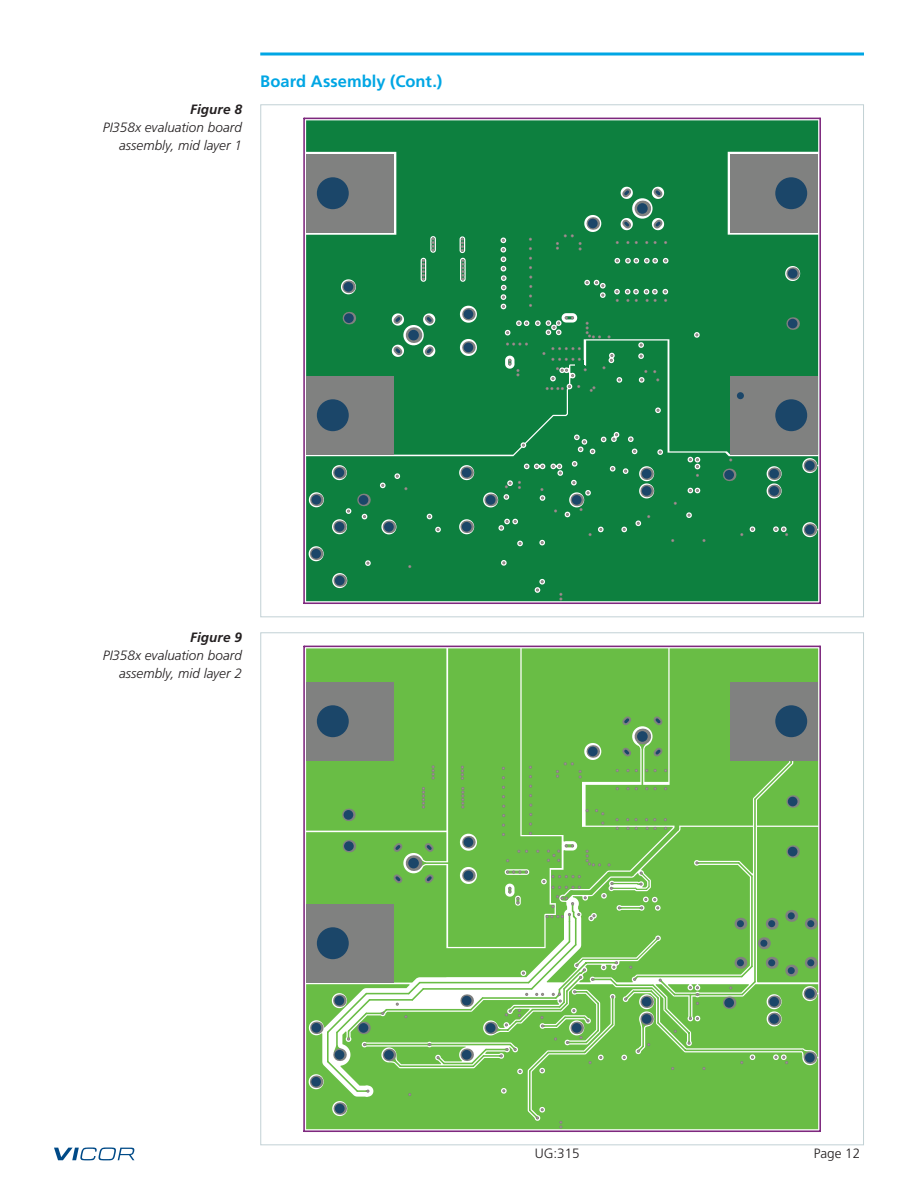
<style>
.page{position:relative;width:918px;height:1188px;background:#fff}
.page>*{position:absolute;margin:0;border:0;box-sizing:border-box;transform-origin:0 0}
.t1{font:700 16.5px "Frutiger LT Pro";color:#00a6e4}
.t2{font:italic 300 13.5px/18px "Frutiger LT Pro";color:#231f20;text-align:right}
.t3{font:italic 700 13.5px "Frutiger LT Pro";letter-spacing:.01em;color:#231f20}
.t4{font:300 13.5px "Frutiger LT Pro";color:#231f20}
</style>
<div class="page">
<svg style="left:54px;top:1148px;width:80px;height:12px"></svg>
<svg style="left:260px;top:52px;width:604px;height:4px;background:#3fbcea"></svg>
<hr style="left:303px;top:118px;width:2px;height:485px;background:#7e287e">
<hr style="left:819px;top:118px;width:2px;height:485px;background:#7e287e">
<hr style="left:304px;top:602px;width:516px;height:2px;background:#7e287e">
<hr style="left:304px;top:118px;width:516px;height:1px;background:#7e287e">
<div style="left:306px;top:455px;width:512px;height:146px;background:#0d803f"></div>
<div style="left:306px;top:120px;width:512px;height:335px;background:#0d803f"></div>
<svg style="left:556px;top:234px;width:26px;height:17px"></svg>
<svg style="left:653px;top:370px;width:6px;height:11px"></svg>
<svg style="left:529px;top:294px;width:3px;height:4px"></svg>
<svg style="left:626px;top:259px;width:12px;height:3px"></svg>
<svg style="left:645px;top:290px;width:11px;height:3px"></svg>
<svg style="left:615px;top:290px;width:4px;height:3px"></svg>
<svg style="left:626px;top:290px;width:12px;height:3px"></svg>
<svg style="left:506px;top:343px;width:22px;height:3px"></svg>
<svg style="left:517px;top:322px;width:11px;height:3px"></svg>
<svg style="left:640px;top:370px;width:7px;height:11px"></svg>
<svg style="left:640px;top:343px;width:3px;height:4px"></svg>
<svg style="left:656px;top:409px;width:4px;height:3px"></svg>
<svg style="left:687px;top:514px;width:4px;height:3px"></svg>
<svg style="left:586px;top:322px;width:15px;height:16px"></svg>
<svg style="left:432px;top:237px;width:3px;height:15px"></svg>
<svg style="left:461px;top:238px;width:3px;height:14px"></svg>
<svg style="left:461px;top:259px;width:3px;height:22px"></svg>
<svg style="left:422px;top:259px;width:3px;height:22px"></svg>
<svg style="left:702px;top:539px;width:4px;height:3px"></svg>
<svg style="left:535px;top:465px;width:9px;height:3px"></svg>
<svg style="left:689px;top:489px;width:10px;height:3px"></svg>
<svg style="left:518px;top:542px;width:4px;height:3px"></svg>
<svg style="left:774px;top:528px;width:14px;height:8px"></svg>
<svg style="left:729px;top:458px;width:3px;height:4px"></svg>
<svg style="left:436px;top:528px;width:4px;height:3px"></svg>
<svg style="left:540px;top:488px;width:4px;height:12px"></svg>
<svg style="left:518px;top:481px;width:3px;height:8px"></svg>
<svg style="left:554px;top:509px;width:3px;height:4px"></svg>
<svg style="left:505px;top:495px;width:3px;height:4px"></svg>
<svg style="left:500px;top:520px;width:17px;height:10px"></svg>
<svg style="left:536px;top:580px;width:8px;height:12px"></svg>
<svg style="left:689px;top:458px;width:10px;height:10px"></svg>
<svg style="left:559px;top:593px;width:3px;height:8px"></svg>
<svg style="left:552px;top:465px;width:10px;height:10px"></svg>
<svg style="left:607px;top:335px;width:4px;height:3px"></svg>
<svg style="left:612px;top:433px;width:6px;height:8px"></svg>
<svg style="left:602px;top:354px;width:11px;height:15px"></svg>
<svg style="left:547px;top:316px;width:27px;height:18px"></svg>
<svg style="left:505px;top:482px;width:7px;height:6px"></svg>
<svg style="left:508px;top:359px;width:12px;height:17px"></svg>
<svg style="left:575px;top:436px;width:19px;height:17px"></svg>
<svg style="left:646px;top:299px;width:11px;height:3px"></svg>
<svg style="left:595px;top:281px;width:9px;height:6px"></svg>
<div style="left:384px;top:522px;width:10px;height:10px;background:#1b4669;border-radius:50%"></div>
<div style="left:462px;top:522px;width:10px;height:10px;background:#1b4669;border-radius:50%"></div>
<div style="left:462px;top:468px;width:10px;height:9px;background:#1b4669;border-radius:50%"></div>
<div style="left:464px;top:309px;width:9px;height:10px;background:#1b4669;border-radius:50%"></div>
<div style="left:724px;top:470px;width:10px;height:10px;background:#1b4669;border-radius:50%"></div>
<div style="left:769px;top:469px;width:10px;height:10px;background:#1b4669;border-radius:50%"></div>
<div style="left:769px;top:486px;width:10px;height:10px;background:#1b4669;border-radius:50%"></div>
<div style="left:805px;top:525px;width:10px;height:10px;background:#1b4669;border-radius:50%"></div>
<div style="left:805px;top:461px;width:10px;height:9px;background:#1b4669;border-radius:50%"></div>
<div style="left:311px;top:549px;width:10px;height:10px;background:#1b4669;border-radius:50%"></div>
<div style="left:312px;top:495px;width:9px;height:10px;background:#1b4669;border-radius:50%"></div>
<div style="left:359px;top:495px;width:9px;height:10px;background:#1b4669;border-radius:50%"></div>
<div style="left:464px;top:343px;width:9px;height:9px;background:#1b4669;border-radius:50%"></div>
<svg style="left:577px;top:491px;width:13px;height:20px"></svg>
<div style="left:572px;top:495px;width:10px;height:10px;background:#1b4669;border-radius:50%"></div>
<div style="left:335px;top:576px;width:10px;height:9px;background:#1b4669;border-radius:50%"></div>
<div style="left:335px;top:522px;width:9px;height:10px;background:#1b4669;border-radius:50%"></div>
<div style="left:335px;top:468px;width:9px;height:9px;background:#1b4669;border-radius:50%"></div>
<div style="left:344px;top:313px;width:10px;height:10px;background:#1b4669;border-radius:50%"></div>
<div style="left:344px;top:282px;width:9px;height:10px;background:#1b4669;border-radius:50%"></div>
<div style="left:588px;top:219px;width:10px;height:9px;background:#1b4669;border-radius:50%"></div>
<div style="left:642px;top:486px;width:10px;height:10px;background:#1b4669;border-radius:50%"></div>
<svg style="left:647px;top:467px;width:1px;height:30px"></svg>
<div style="left:642px;top:469px;width:10px;height:10px;background:#1b4669;border-radius:50%"></div>
<div style="left:788px;top:319px;width:10px;height:9px;background:#1b4669;border-radius:50%"></div>
<div style="left:788px;top:269px;width:10px;height:9px;background:#1b4669;border-radius:50%"></div>
<svg style="left:616px;top:182px;width:53px;height:53px;background:#398f60"></svg>
<div style="left:637px;top:203px;width:11px;height:11px;background:#1b4669;border-radius:50%"></div>
<svg style="left:387px;top:309px;width:53px;height:53px;background:#388d60"></svg>
<div style="left:306px;top:376px;width:88px;height:78px;background:#808180"></div>
<div style="left:317px;top:399px;width:32px;height:32px;background:#1b4669;border-radius:50%"></div>
<div style="left:306px;top:154px;width:88px;height:78px;background:#808180"></div>
<div style="left:317px;top:177px;width:32px;height:32px;background:#1b4669;border-radius:50%"></div>
<div style="left:486px;top:495px;width:10px;height:10px;background:#1b4669;border-radius:50%"></div>
<div style="left:730px;top:376px;width:88px;height:78px;background:#808180"></div>
<div style="left:775px;top:399px;width:32px;height:32px;background:#1b4669;border-radius:50%"></div>
<div style="left:737px;top:392px;width:7px;height:7px;background:#1b4669;border-radius:50%"></div>
<div style="left:730px;top:154px;width:88px;height:78px;background:#808180"></div>
<div style="left:775px;top:177px;width:32px;height:32px;background:#1b4669;border-radius:50%"></div>
<svg style="left:542px;top:347px;width:54px;height:45px;background:#268850"></svg>
<hr style="left:303px;top:646px;width:2px;height:485px;background:#7e287e">
<hr style="left:819px;top:646px;width:2px;height:485px;background:#7e287e">
<hr style="left:304px;top:1130px;width:516px;height:2px;background:#7e287e">
<hr style="left:304px;top:646px;width:516px;height:1px;background:#7e287e">
<div style="left:306px;top:1096px;width:200px;height:33px;background:#69bd45"></div>
<div style="left:335px;top:1104px;width:10px;height:9px;background:#1b4669;border-radius:50%"></div>
<svg style="left:506px;top:648px;width:312px;height:481px;background:#6cba4d"></svg>
<svg style="left:306px;top:648px;width:451px;height:448px;background:#77bc5a"></svg>
<div style="left:486px;top:1023px;width:10px;height:10px;background:#1b4669;border-radius:50%"></div>
<div style="left:737px;top:920px;width:7px;height:7px;background:#1b4669;border-radius:50%"></div>
<div style="left:730px;top:682px;width:88px;height:78px;background:#808180"></div>
<div style="left:775px;top:705px;width:32px;height:32px;background:#1b4669;border-radius:50%"></div>
<p class="t3" style="left:190px;top:102px;width:53px">Figure 8</p>
<p class="t2" style="left:103px;top:119px;width:141px">PI358x evaluation board assembly, mid layer 1</p>
<p class="t1" style="left:260px;top:71px;width:183px">Board Assembly (Cont.)</p>
<p class="t3" style="left:190px;top:630px;width:53px">Figure 9</p>
<p class="t2" style="left:103px;top:647px;width:141px">PI358x evaluation board assembly, mid layer 2</p>
<p class="t4" style="left:535px;top:1145px;width:47px">UG:315</p>
<p class="t4" style="left:814px;top:1145px;width:48px">Page 12</p>
</div>
